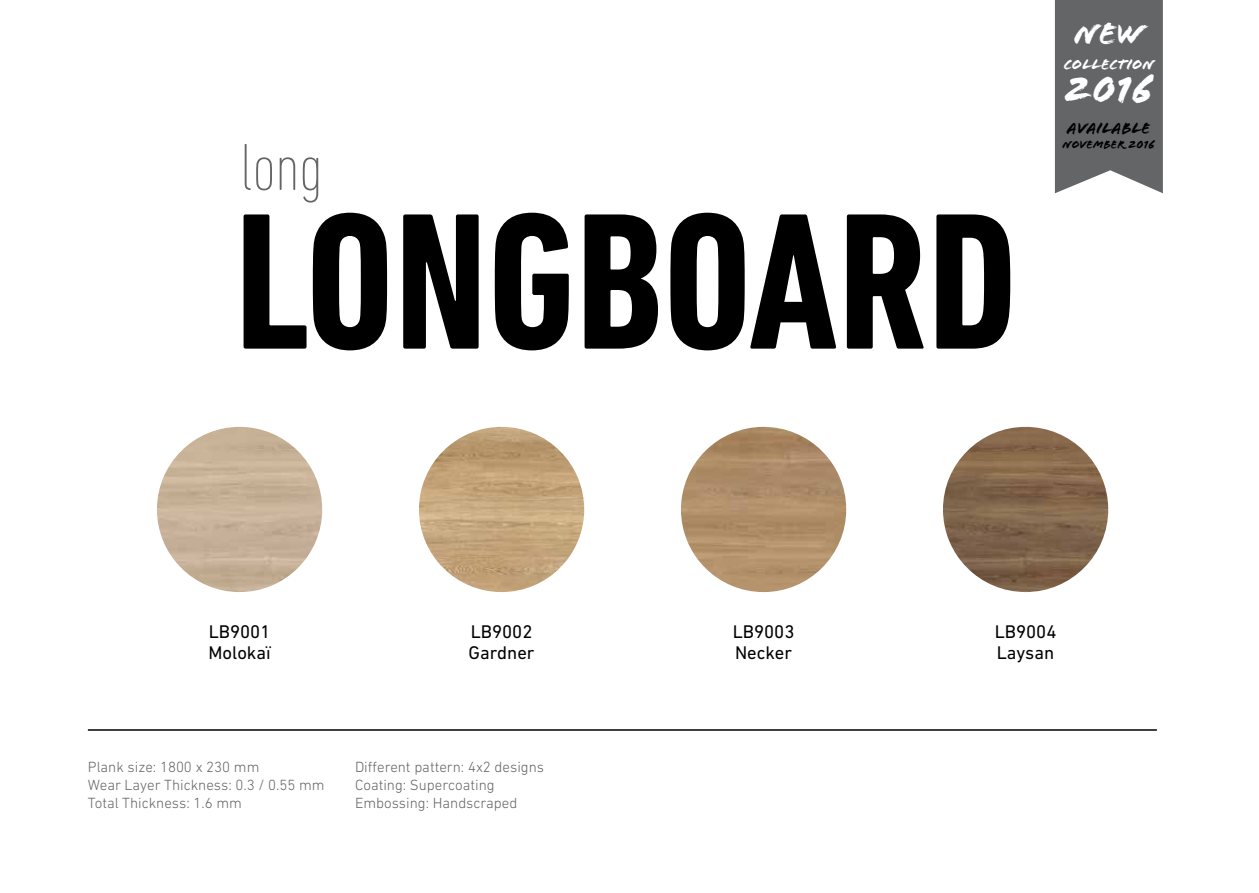
<style>
.page{position:relative;width:1259px;height:893px;background:#fff}
.page>*{position:absolute;margin:0;border:0;box-sizing:border-box;transform-origin:0 0}
.t1{font:700 condensed 197.25px "DIN Next LT Pro";color:#000}
.t2{font:200 condensed 67.5px "DIN Next LT Pro";color:#646567}
.t3{font:40.35px "Flood Std";color:#fff}
.t4{font:32.55px "Flood Std";color:#fff}
.t5{font:18.6px/21px "DIN Next LT Pro";color:#000}
.t6{font:16.5px "Flood Std";color:#000}
.t7{font:15.6px "Flood Std";color:#fff}
.t8{font:300 15px/18px "DIN Next LT Pro";color:#646567}
.t9{font:12px "Flood Std";color:#000}
</style>
<div class="page">
<img style="left:157px;top:427px;width:165px;height:165px;border-radius:83px">
<hr style="left:88px;top:729px;width:1069px;height:2px;background:#000">
<svg style="left:1055px;top:0;width:108px;height:193px;background:#6d6e70"></svg>
<img style="left:943px;top:427px;width:165px;height:165px;border-radius:83px">
<img style="left:419px;top:427px;width:165px;height:165px;border-radius:83px">
<img style="left:681px;top:427px;width:165px;height:165px;border-radius:83px">
<h2 class="t2" style="left:240px;top:129px;width:85px">long</h2>
<h1 class="t1" style="left:234px;top:170px;width:784px">LONGBOARD</h1>
<h3 class="t4" style="left:1074px;top:15px;width:71px">NEW</h3>
<p class="t7" style="left:1063px;top:55px;width:92px">COLLECTION</p>
<h3 class="t3" style="left:1063px;top:66px;width:92px">2016</h3>
<p class="t6" style="left:1067px;top:119px;width:85px">AVAILABLE</p>
<p class="t9" style="left:1062px;top:137px;width:94px">NOVEMBER 2016</p>
<p class="t5" style="left:208px;top:621px;width:64px">LB9001<br>Molokaï</p>
<p class="t5" style="left:468px;top:621px;width:67px">LB9002<br>Gardner</p>
<p class="t5" style="left:732px;top:621px;width:63px">LB9003<br>Necker</p>
<p class="t8" style="left:88px;top:758px;width:238px">Plank size: 1800 x 230 mm<br>Wear Layer Thickness: 0.3 / 0.55 mm<br>Total Thickness: 1.6 mm</p>
<p class="t8" style="left:355px;top:758px;width:191px">Different pattern: 4x2 designs<br>Coating: Supercoating<br>Embossing: Handscraped</p>
<p class="t5" style="left:994px;top:621px;width:63px">LB9004<br>Laysan</p>
</div>
